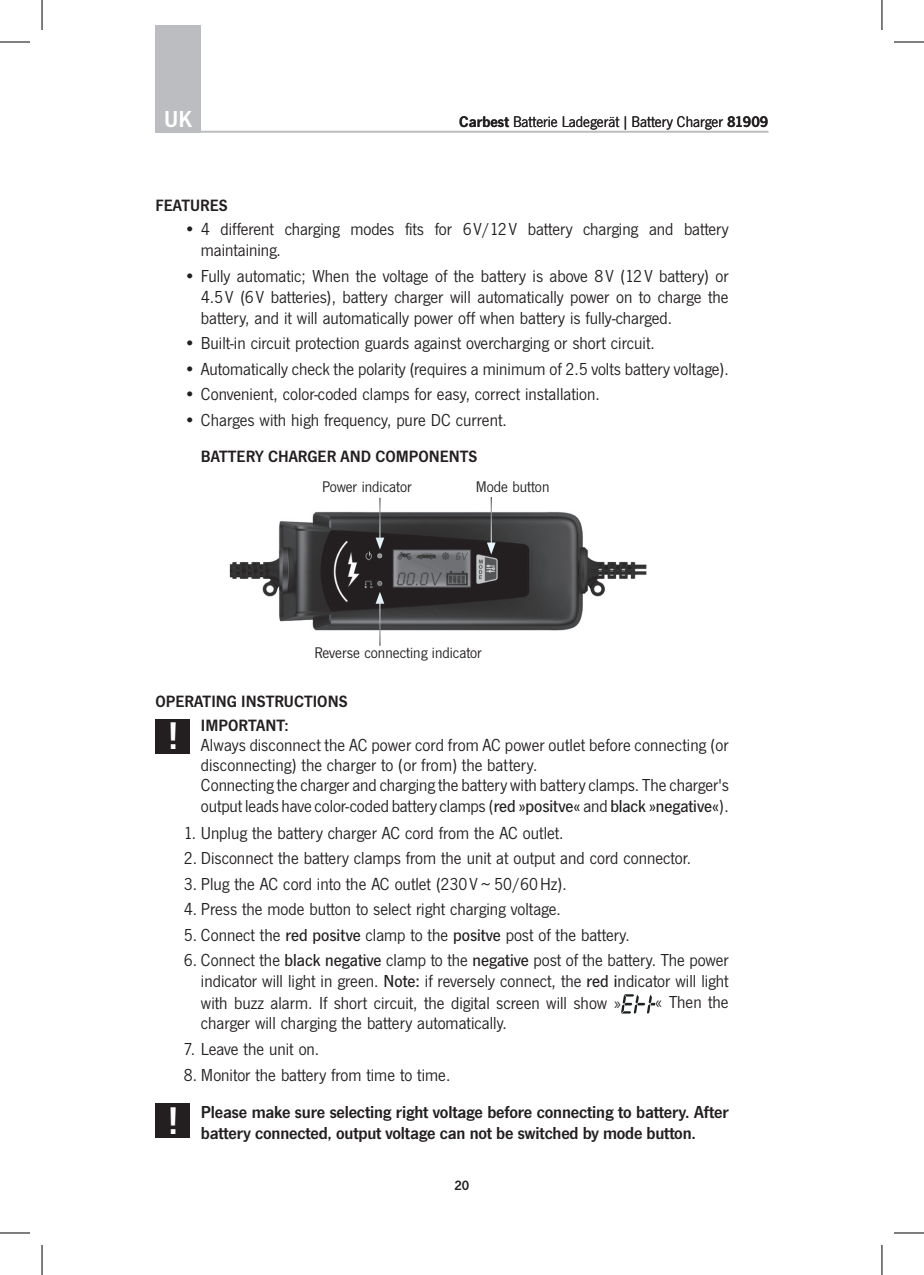
<style>
.page{position:relative;width:924px;height:1275px;background:#fff}
.page>*{position:absolute;margin:0;border:0;box-sizing:border-box;transform-origin:0 0}
.t1{font:600 40px "News Gothic T";color:#fff}
.t2{font:600 24px "News Gothic T";color:#fff}
.t3{font:18px/21px "News Gothic T";color:#231f20}
.t4{font:600 18px/21px "News Gothic T";letter-spacing:-.01em;color:#231f20}
.t5{font:600 17px "News Gothic T";color:#231f20}
.t6{font:16px "News Gothic T";color:#231f20}
.t7{font:600 14px "News Gothic T";color:#231f20}
.s1{font-weight:600}
.s2{font-weight:500}
</style>
<div class="page">
<hr style="left:155px;top:131px;width:613px;height:2px;background:#bcbdc0">
<div style="left:155px;top:25px;width:46px;height:108px;background:#bcbdc0"></div>
<img style="left:231px;top:497px;width:416px;height:137px">
<hr style="left:379px;top:498px;width:1px;height:43px;background:#fff">
<svg style="left:375px;top:537px;width:9px;height:12px"></svg>
<hr style="left:490px;top:497px;width:1px;height:49px;background:#fff">
<svg style="left:486px;top:542px;width:9px;height:12px"></svg>
<hr style="left:379px;top:600px;width:1px;height:45px;background:#fff">
<svg style="left:375px;top:592px;width:9px;height:12px"></svg>
<div style="left:155px;top:719px;width:34px;height:34px;background:#231f20"></div>
<svg style="left:621px;top:994px;width:33px;height:19px"></svg>
<div style="left:155px;top:1103px;width:34px;height:34px;background:#231f20"></div>
<hr style="left:0;top:42px;width:30px;height:1px;background:#000">
<hr style="left:893px;top:42px;width:30px;height:1px;background:#000">
<hr style="left:0;top:1232px;width:30px;height:1px;background:#000">
<hr style="left:893px;top:1232px;width:30px;height:1px;background:#000">
<hr style="left:42px;top:0;width:1px;height:30px;background:#000">
<hr style="left:42px;top:1245px;width:1px;height:30px;background:#000">
<hr style="left:881px;top:0;width:1px;height:30px;background:#000">
<hr style="left:881px;top:1245px;width:1px;height:30px;background:#000">
<h2 class="t2" style="left:164px;top:105px;width:30px">UK</h2>
<p class="t6" style="left:459px;top:112px;width:310px"><span class="s1">Carbest</span> Batterie Ladegerät | Battery Charger <span class="s1">81909</span></p>
<p class="t5" style="left:155px;top:196px;width:74px">FEATURES</p>
<p class="t3" style="left:201px;top:218px;width:529px;text-indent:-17px">• 4 different charging modes fits for 6 V/12 V battery charging and battery maintaining.</p>
<p class="t3" style="left:201px;top:265px;width:529px;text-align:justify;text-indent:-17px">• Fully automatic; When the voltage of the battery is above 8 V (12 V battery) or 4.5 V (6 V batteries), battery charger will automatically power on to charge the battery, and it will automatically power off when battery is fully-charged.</p>
<p class="t3" style="left:184px;top:332px;width:472px">• Built-in circuit protection guards against overcharging or short circuit.</p>
<p class="t3" style="left:184px;top:358px;width:546px">• Automatically check the polarity (requires a minimum of 2.5 volts battery voltage).</p>
<p class="t3" style="left:184px;top:383px;width:417px">• Convenient, color-coded clamps for easy, correct installation.</p>
<p class="t3" style="left:184px;top:409px;width:324px">• Charges with high frequency, pure DC current.</p>
<p class="t5" style="left:201px;top:446px;width:278px">BATTERY CHARGER AND COMPONENTS</p>
<p class="t6" style="left:322px;top:477px;width:91px">Power indicator</p>
<p class="t6" style="left:475px;top:477px;width:75px">Mode button</p>
<p class="t6" style="left:314px;top:644px;width:169px">Reverse connecting indicator</p>
<p class="t5" style="left:155px;top:691px;width:193px">OPERATING INSTRUCTIONS</p>
<h1 class="t1" style="left:168px;top:713px;width:12px">!</h1>
<p class="t5" style="left:201px;top:715px;width:89px">IMPORTANT:</p>
<p class="t3" style="left:201px;top:734px;width:529px;line-height:20.4px">Always disconnect the AC power cord from AC power outlet before connecting (or disconnecting) the charger to (or from) the battery.<br>Connecting the charger and charging the battery with battery clamps. The charger's output leads have color-coded battery clamps (<span class="s2">red »positve«</span> and <span class="s2">black »negative«</span>).</p>
<p class="t3" style="left:184px;top:822px;width:381px">1. Unplug the battery charger AC cord from the AC outlet.</p>
<p class="t3" style="left:184px;top:847px;width:508px">2. Disconnect the battery clamps from the unit at output and cord connector.</p>
<p class="t3" style="left:184px;top:873px;width:384px">3. Plug the AC cord into the AC outlet (230 V ~ 50/60 Hz).</p>
<p class="t3" style="left:184px;top:898px;width:378px">4. Press the mode button to select right charging voltage.</p>
<p class="t3" style="left:184px;top:924px;width:447px">5. Connect the <span class="s2">red positve</span> clamp to the <span class="s2">positve</span> post of the battery.</p>
<p class="t3" style="left:201px;top:949px;width:529px;text-align:justify;text-indent:-17px">6. Connect the <span class="s2">black negative</span> clamp to the <span class="s2">negative</span> post of the battery. The power indicator will light in green. <span class="s2">Note:</span> if reversely connect, the <span class="s2">red i</span>ndicator will light with buzz alarm. If short circuit, the digital screen will show »</p>
<p class="t3" style="left:654px;top:991px;width:75px">« Then the</p>
<p class="t3" style="left:201px;top:1012px;width:307px">charger will charging the battery automatically.</p>
<p class="t3" style="left:184px;top:1038px;width:137px">7. Leave the unit on.</p>
<p class="t3" style="left:184px;top:1063px;width:268px">8. Monitor the battery from time to time.</p>
<h1 class="t1" style="left:168px;top:1097px;width:12px">!</h1>
<p class="t4" style="left:201px;top:1101px;width:529px">Please make sure selecting right voltage before connecting to battery. After battery connected, output voltage can not be switched by mode button.</p>
<p class="t7" style="left:454px;top:1177px;width:16px">20</p>
</div>
